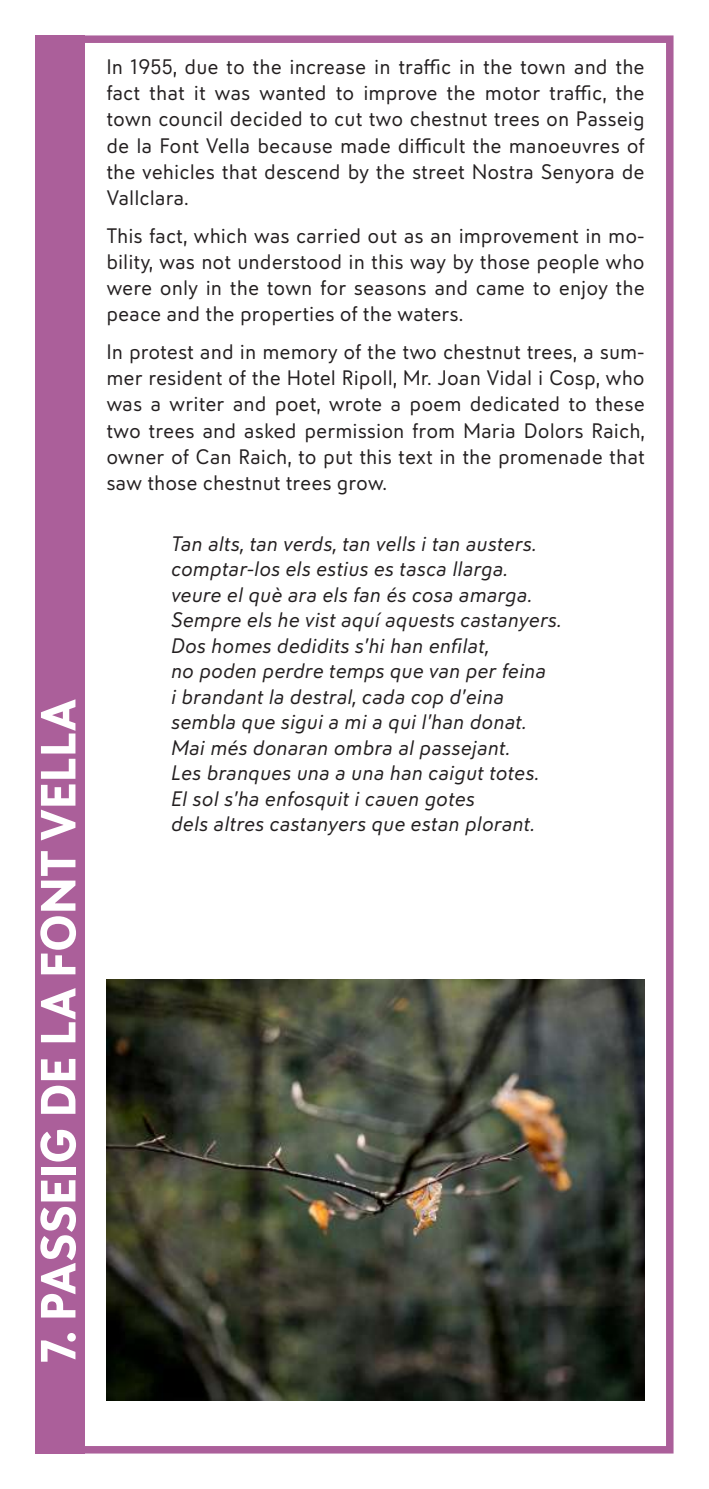
<style>
.page{position:relative;width:709px;height:1489px;background:#fff}
.page>*{position:absolute;margin:0;border:0;box-sizing:border-box;transform-origin:0 0}
.t1{font:700 50px "Infoma";color:#fff}
.t2{font:21.25px/26.2px "Infoma";color:#231f20;text-align:justify}
.t3{font:italic 21.25px/25.5px "Infoma";color:#231f20}
</style>
<div class="page">
<div style="left:35px;top:35px;width:638px;height:1418px;border:8px solid #ab5f9a"></div>
<div style="left:35px;top:35px;width:50px;height:1418px;background:#ab5f9a"></div>
<img style="left:106px;top:979px;width:538px;height:421px">
<h1 class="t1" style="left:23px;top:1363px;width:666px;rotate:-90deg">7. PASSEIG DE LA FONT VELLA</h1>
<p class="t2" style="left:106px;top:53px;width:540px">In 1955, due to the increase in traffic in the town and the fact that it was wanted to improve the motor traffic, the town council decided to cut two chestnut trees on Passeig de la Font Vella because made difficult the manoeuvres of the vehicles that descend by the street Nostra Senyora de Vallclara.</p>
<p class="t2" style="left:106px;top:221px;width:540px">This fact, which was carried out as an improvement in mo&shy;bility, was not understood in this way by those people who were only in the town for seasons and came to enjoy the peace and the properties of the waters.</p>
<p class="t2" style="left:106px;top:338px;width:540px">In protest and in memory of the two chestnut trees, a sum&shy;mer resident of the Hotel Ripoll, Mr. Joan Vidal i Cosp, who was a writer and poet, wrote a poem dedicated to these two trees and asked permission from Maria Dolors Raich, owner of Can Raich, to put this text in the promenade that saw those chestnut trees grow.</p>
<p class="t3" style="left:171px;top:530px;width:392px">Tan alts, tan verds, tan vells i tan austers. comptar-los els estius es tasca llarga. veure el què ara els fan és cosa amarga.<br>Sempre els he vist aquí aquests castanyers.<br>Dos homes dedidits s’hi han enfilat,<br>no poden perdre temps que van per feina<br>i brandant la destral, cada cop d’eina sembla que sigui a mi a qui l’han donat.<br>Mai més donaran ombra al passejant.<br>Les branques una a una han caigut totes.<br>El sol s’ha enfosquit i cauen gotes<br>dels altres castanyers que estan plorant.</p>
</div>
